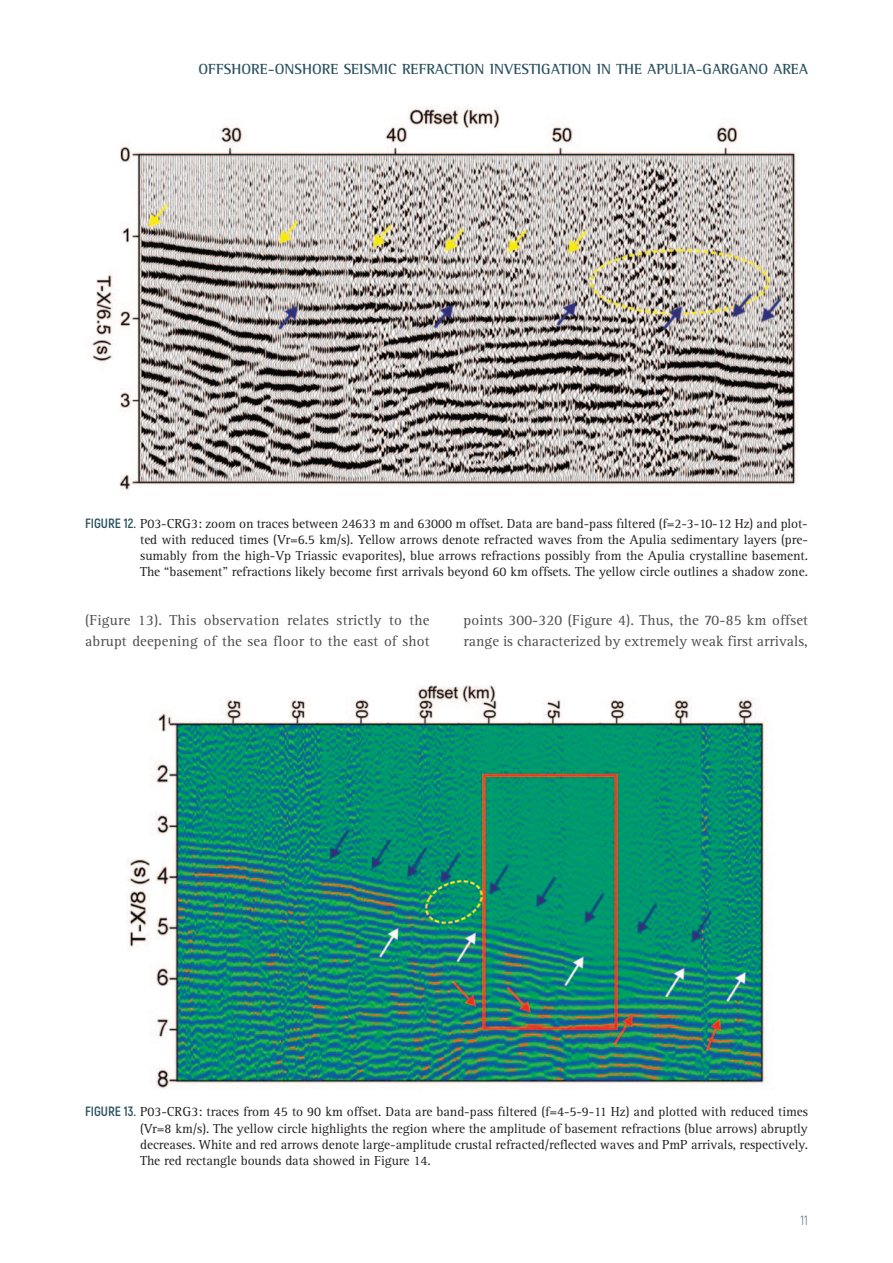
<style>
.page{position:relative;width:893px;height:1263px;background:#fff}
.page>*{position:absolute;margin:0;border:0;box-sizing:border-box;transform-origin:0 0}
.t1{font:15px/21.6px "Rotis Serif";letter-spacing:.01em;color:#4b4c4d}
.t2{font:700 15px "Rotis Semi Serif";color:#2b5261}
.t3{font:13.5px/16.2px "Rotis Serif";letter-spacing:-.005em;color:#231f20;text-align:justify}
.t4{font:300 13.5px "Akrobat";color:#486271}
.s1{font-family:"Akrobat";font-weight:700;color:#2b5261}
</style>
<div class="page">
<img style="left:89px;top:106px;width:710px;height:385px">
<img style="left:127px;top:685px;width:640px;height:404px">
<p class="t2" style="left:199px;top:64px;width:611px">OFFSHORE-ONSHORE SEISMIC REFRACTION INVESTIGATION IN THE APULIA-GARGANO AREA</p>
<p class="t3" style="left:140px;top:516px;width:669px;text-indent:-55px"><span class="s1">FIGURE 12.</span> P03-CRG3: zoom on traces between 24633 m and 63000 m offset. Data are band-pass filtered (f=2-3-10-12 Hz) and plot&shy;ted with reduced times (Vr=6.5 km/s). Yellow arrows denote refracted waves from the Apulia sedimentary layers (pre&shy;sumably from the high-Vp Triassic evaporites), blue arrows refractions possibly from the Apulia crystalline basement.<br>The “basement” refractions likely become first arrivals beyond 60 km offsets. The yellow circle outlines a shadow zone.</p>
<p class="t1" style="left:85px;top:610px;width:346px">(Figure 13). This observation relates strictly to the abrupt deepening of the sea floor to the east of shot</p>
<p class="t1" style="left:463px;top:610px;width:346px">points 300-320 (Figure 4). Thus, the 70-85 km offset range is characterized by extremely weak first arrivals,</p>
<p class="t3" style="left:140px;top:1105px;width:669px;text-indent:-55px"><span class="s1">FIGURE 13.</span> P03-CRG3: traces from 45 to 90 km offset. Data are band-pass filtered (f=4-5-9-11 Hz) and plotted with reduced times (Vr=8 km/s). The yellow circle highlights the region where the amplitude of basement refractions (blue arrows) abruptly decreases. White and red arrows denote large-amplitude crustal refracted/reflected waves and PmP arrivals, respectively.<br>The red rectangle bounds data showed in Figure 14.</p>
<p class="t4" style="left:801px;top:1214px;width:9px">11</p>
</div>
